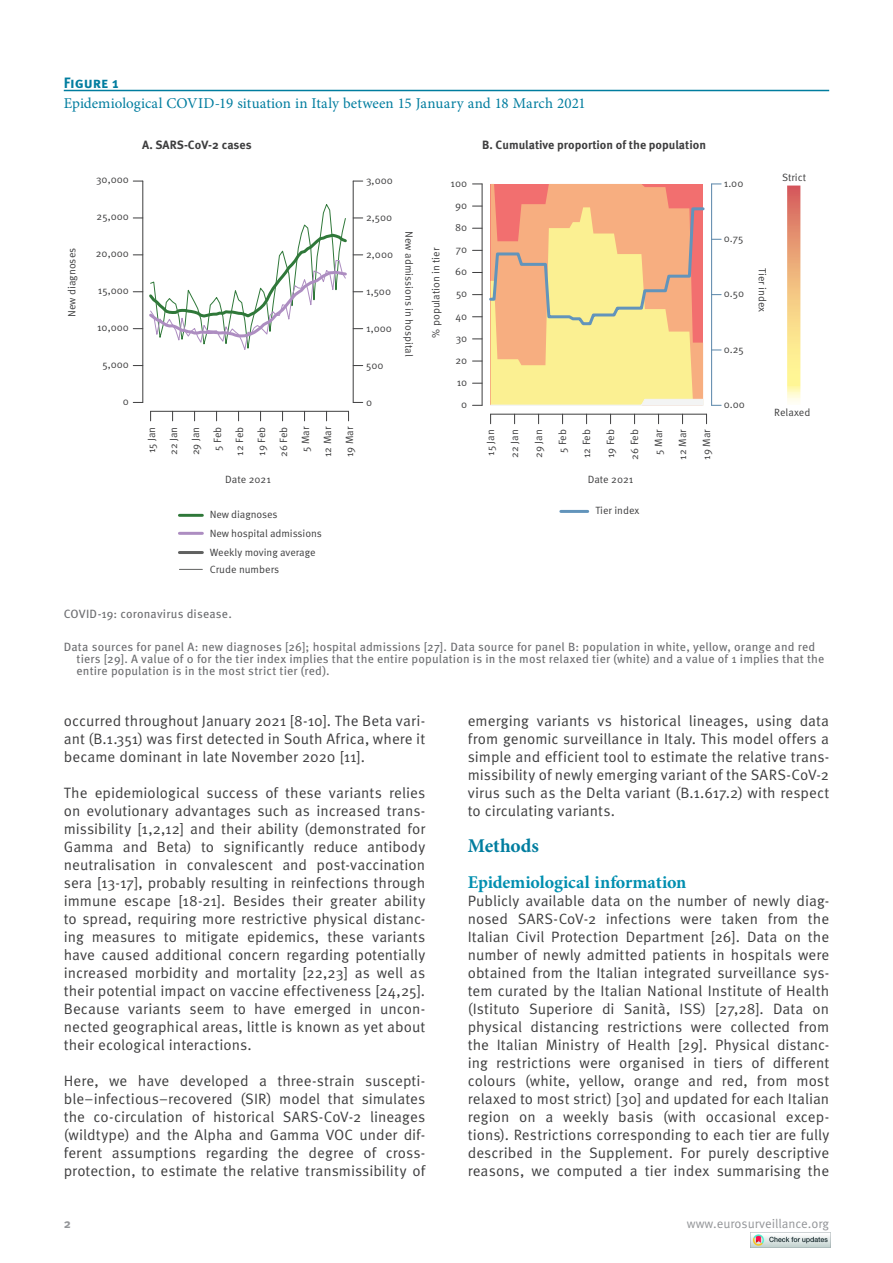
<style>
.page{position:relative;width:893px;height:1263px;background:#fff}
.page>*{position:absolute;margin:0;border:0;box-sizing:border-box;transform-origin:0 0}
.t1{font:700 19.5px "Minion Pro";color:#007d9f}
.t2{font:700 18px "Minion Pro";letter-spacing:-.01em;color:#008fb0}
.t3{font:15px/18px "Meta Pro";color:#3e3e3f;text-align:justify}
.t4{font:15px "Minion Pro";color:#007d9f}
.t5{font:700 15px "Meta Pro";letter-spacing:-.005em;color:#007d9f}
.t6{font:12.75px "Meta Pro";color:#939598}
.t7{font:700 12.75px "Meta Pro";color:#939598}
.t8{font:12px/12px "Meta Pro";letter-spacing:.01em;color:#6c6d70}
.t9{font:700 12px "Meta Pro";color:#3e3e3f}
.t10{font:10.5px/22px "Meta Pro";color:#3e3e3f;text-align:right}
</style>
<div class="page">
<hr style="left:64px;top:90px;width:765px;height:1px;background:#007d9f">
<svg style="left:491px;top:184px;width:212px;height:22px;background:#f49378"></svg>
<svg style="left:489px;top:206px;width:216px;height:200px;background:#f4ce8e"></svg>
<hr style="left:491px;top:414px;width:215px;height:1px;background:#3e3e3f">
<hr style="left:482px;top:184px;width:1px;height:221px;background:#3e3e3f">
<hr style="left:711px;top:184px;width:1px;height:221px;background:#5885a9">
<hr style="left:151px;top:411px;width:198px;height:1px;background:#3e3e3f">
<hr style="left:142px;top:181px;width:1px;height:221px;background:#3e3e3f">
<hr style="left:353px;top:181px;width:1px;height:221px;background:#3e3e3f">
<svg style="left:133px;top:202px;width:230px;height:154px"></svg>
<hr style="left:179px;top:551px;width:23px;height:3px;background:#606160">
<svg style="left:179px;top:569px;width:23px;height:1px"></svg>
<hr style="left:179px;top:514px;width:23px;height:3px;background:#2f7839">
<hr style="left:179px;top:532px;width:23px;height:3px;background:#ad8dc1">
<hr style="left:561px;top:510px;width:27px;height:3px;background:#6294bb">
<svg style="left:787px;top:186px;width:13px;height:217px;background:#f0be86"></svg>
<img style="left:750px;top:1232px;width:80px;height:16px">
<p class="t5" style="left:64px;top:73px;width:57px">Figure 1</p>
<p class="t4" style="left:64px;top:93px;width:523px">Epidemiological COVID-19 situation in Italy between 15 January and 18 March 2021</p>
<p class="t10" style="left:61px;top:317px;width:70px;rotate:-90deg">New diagnoses</p>
<p class="t9" style="left:142px;top:137px;width:111px">A. SARS-CoV-2 cases</p>
<p class="t9" style="left:482px;top:138px;width:225px">B. Cumulative proportion of the population</p>
<p class="t10" style="left:96px;top:169px;width:34px">30,000</p>
<p class="t10" style="left:366px;top:170px;width:28px">3,000</p>
<p class="t10" style="left:451px;top:172px;width:18px">100</p>
<p class="t10" style="left:724px;top:172px;width:21px">1.00</p>
<p class="t10" style="left:782px;top:167px;width:25px">Strict</p>
<p class="t10" style="left:455px;top:195px;width:14px">90</p>
<p class="t10" style="left:97px;top:206px;width:34px">25,000</p>
<p class="t10" style="left:96px;top:243px;width:35px">20,000</p>
<p class="t10" style="left:98px;top:280px;width:33px">15,000</p>
<p class="t10" style="left:97px;top:317px;width:33px">10,000</p>
<p class="t10" style="left:366px;top:207px;width:28px">2,500</p>
<p class="t10" style="left:366px;top:244px;width:29px">2,000</p>
<p class="t10" style="left:366px;top:281px;width:27px">1,500</p>
<p class="t10" style="left:366px;top:318px;width:27px">1,000</p>
<p class="t10" style="left:420px;top:231px;width:127px;rotate:90deg">New admissions in hospital</p>
<p class="t10" style="left:425px;top:338px;width:91px;rotate:-90deg">% population in tier</p>
<p class="t10" style="left:455px;top:217px;width:14px">80</p>
<p class="t10" style="left:456px;top:239px;width:13px">70</p>
<p class="t10" style="left:455px;top:261px;width:14px">60</p>
<p class="t10" style="left:456px;top:283px;width:13px">50</p>
<p class="t10" style="left:456px;top:305px;width:13px">40</p>
<p class="t10" style="left:456px;top:327px;width:13px">30</p>
<p class="t10" style="left:724px;top:228px;width:21px">0.75</p>
<p class="t10" style="left:724px;top:283px;width:22px">0.50</p>
<p class="t10" style="left:724px;top:338px;width:22px">0.25</p>
<p class="t10" style="left:773px;top:268px;width:45px;rotate:90deg">Tier index</p>
<p class="t10" style="left:102px;top:354px;width:28px">5,000</p>
<p class="t10" style="left:366px;top:354px;width:19px">500</p>
<p class="t10" style="left:455px;top:350px;width:13px">20</p>
<p class="t10" style="left:457px;top:372px;width:12px">10</p>
<p class="t10" style="left:123px;top:390px;width:8px">0</p>
<p class="t10" style="left:366px;top:391px;width:8px">0</p>
<p class="t10" style="left:461px;top:394px;width:8px">0</p>
<p class="t10" style="left:724px;top:394px;width:23px">0.00</p>
<p class="t10" style="left:774px;top:402px;width:38px">Relaxed</p>
<p class="t10" style="left:141px;top:457px;width:32px;rotate:-90deg">15 Jan<br>22 Jan<br>29 Jan<br>5 Feb<br>12 Feb<br>19 Feb<br>26 Feb<br>5 Mar<br>12 Mar<br>19 Mar</p>
<p class="t10" style="left:480px;top:456px;width:28px;rotate:-90deg">15 Jan</p>
<p class="t10" style="left:504px;top:458px;width:30px;rotate:-90deg">22 Jan</p>
<p class="t10" style="left:528px;top:458px;width:30px;rotate:-90deg">29 Jan</p>
<p class="t10" style="left:552px;top:453px;width:25px;rotate:-90deg">5 Feb</p>
<p class="t10" style="left:576px;top:458px;width:30px;rotate:-90deg">12 Feb</p>
<p class="t10" style="left:600px;top:458px;width:31px;rotate:-90deg">19 Feb</p>
<p class="t10" style="left:624px;top:460px;width:32px;rotate:-90deg">26 Feb</p>
<p class="t10" style="left:648px;top:455px;width:27px;rotate:-90deg">5 Mar</p>
<p class="t10" style="left:672px;top:460px;width:32px;rotate:-90deg">12 Mar</p>
<p class="t10" style="left:696px;top:460px;width:32px;rotate:-90deg">19 Mar</p>
<p class="t10" style="left:225px;top:468px;width:47px">Date 2021</p>
<p class="t10" style="left:588px;top:468px;width:47px">Date 2021</p>
<p class="t10" style="left:595px;top:500px;width:46px">Tier index</p>
<p class="t10" style="left:210px;top:503px;width:69px">New diagnoses</p>
<p class="t10" style="left:210px;top:522px;width:114px">New hospital admissions</p>
<p class="t10" style="left:210px;top:541px;width:107px">Weekly moving average</p>
<p class="t10" style="left:210px;top:558px;width:71px">Crude numbers</p>
<p class="t8" style="left:64px;top:608px;width:170px">COVID-19: coronavirus disease.</p>
<p class="t8" style="left:77px;top:641px;width:749px;text-indent:-13px">Data sources for panel A: new diagnoses [26]; hospital admissions [27]. Data source for panel B: population in white, yellow, orange and red tiers [29]. A value of 0 for the tier index implies that the entire population is in the most relaxed tier (white) and a value of 1 implies that the entire population is in the most strict tier (red).</p>
<p class="t3" style="left:64px;top:712px;width:363px">occurred throughout January 2021 [8-10]. The Beta vari&shy;ant (B.1.351) was first detected in South Africa, where it became dominant in late November 2020 [11].</p>
<p class="t3" style="left:64px;top:784px;width:363px">The epidemiological success of these variants relies on evolutionary advantages such as increased trans&shy;missibility [1,2,12] and their ability (demonstrated for Gamma and Beta) to significantly reduce antibody neutralisation in convalescent and post-vaccination sera [13-17], probably resulting in reinfections through immune escape [18-21]. Besides their greater ability to spread, requiring more restrictive physical distanc&shy;ing measures to mitigate epidemics, these variants have caused additional concern regarding potentially increased morbidity and mortality [22,23] as well as their potential impact on vaccine effectiveness [24,25].<br>Because variants seem to have emerged in uncon&shy;nected geographical areas, little is known as yet about their ecological interactions.</p>
<p class="t3" style="left:64px;top:1072px;width:363px">Here, we have developed a three-strain suscepti&shy;ble–infectious–recovered (SIR) model that simulates the co-circulation of historical SARS-CoV-2 lineages (wildtype) and the Alpha and Gamma VOC under dif&shy;ferent assumptions regarding the degree of cross&shy;protection, to estimate the relative transmissibility of</p>
<p class="t3" style="left:468px;top:712px;width:363px">emerging variants vs historical lineages, using data from genomic surveillance in Italy. This model offers a simple and efficient tool to estimate the relative trans&shy;missibility of newly emerging variant of the SARS-CoV-2 virus such as the Delta variant (B.1.617.2) with respect to circulating variants.</p>
<h1 class="t1" style="left:468px;top:832px;width:73px">Methods</h1>
<p class="t2" style="left:468px;top:869px;width:220px">Epidemiological information</p>
<p class="t3" style="left:468px;top:892px;width:363px">Publicly available data on the number of newly diag&shy;nosed SARS-CoV-2 infections were taken from the Italian Civil Protection Department [26]. Data on the number of newly admitted patients in hospitals were obtained from the Italian integrated surveillance sys&shy;tem curated by the Italian National Institute of Health (Istituto Superiore di Sanità, ISS) [27,28]. Data on physical distancing restrictions were collected from the Italian Ministry of Health [29]. Physical distanc&shy;ing restrictions were organised in tiers of different colours (white, yellow, orange and red, from most relaxed to most strict) [30] and updated for each Italian region on a weekly basis (with occasional excep&shy;tions). Restrictions corresponding to each tier are fully described in the Supplement. For purely descriptive reasons, we computed a tier index summarising the</p>
<p class="t7" style="left:64px;top:1215px;width:9px">2</p>
<p class="t6" style="left:687px;top:1215px;width:144px">www.eurosurveillance.org</p>
</div>
